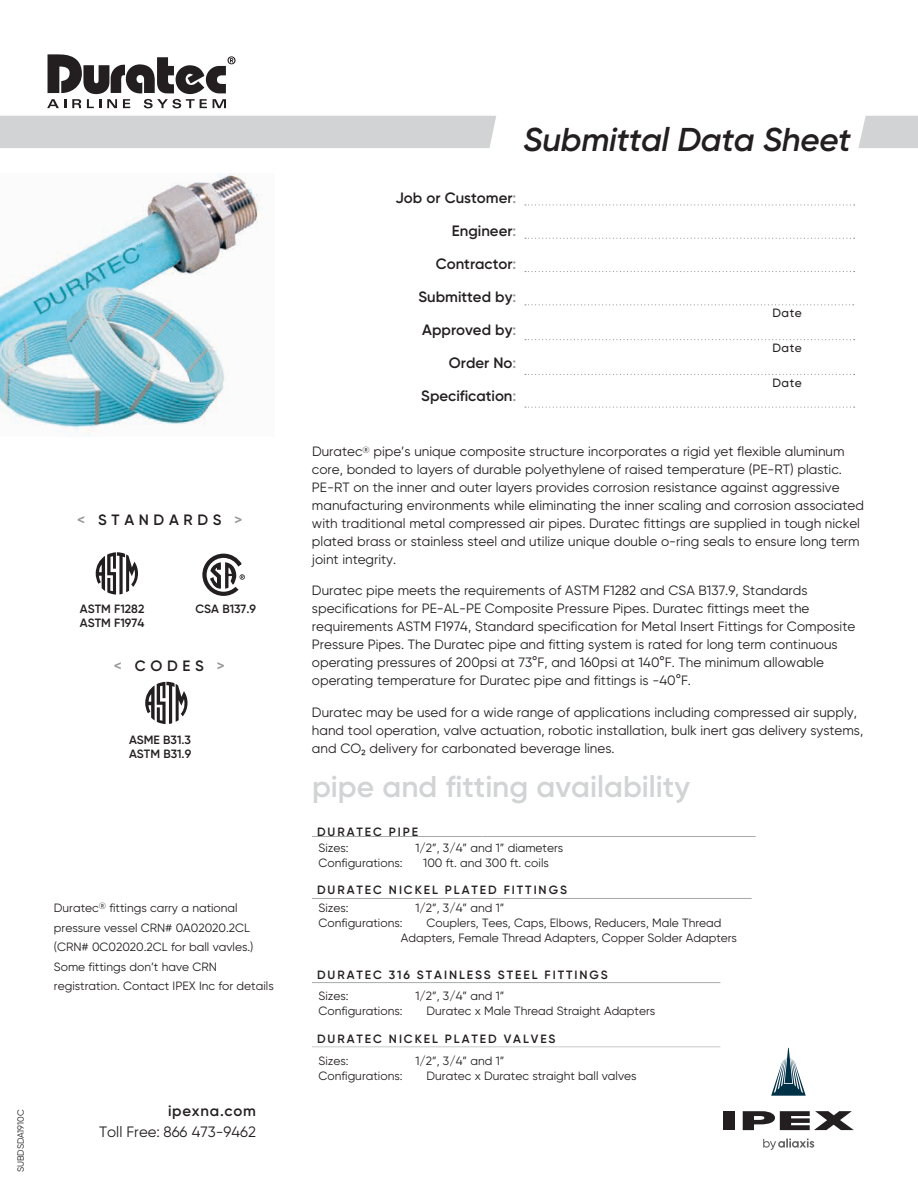
<style>
.page{position:relative;width:918px;height:1188px;background:#fff}
.page>*{position:absolute;margin:0;border:0;box-sizing:border-box;transform-origin:0 0}
.t1{font:italic 600 33px "Gilroy";letter-spacing:-.01em;color:#231f20}
.t2{font:600 30px "Gilroy";color:#d1d3d4}
.t3{font:600 15px "Gilroy";color:#231f20}
.t4{font:15px "Gilroy";color:#231f20}
.t5{font:600 15px "Gilroy";letter-spacing:.31em;color:#231f20}
.t6{font:600 15px "Gilroy";letter-spacing:.05em;color:#231f20}
.t7{font:13.5px/18px "Gilroy";color:#231f20}
.t8{font:12px/19.5px "Gilroy";color:#231f20}
.t9{font:600 12px "Gilroy";letter-spacing:.16em;color:#231f20}
.t10{font:600 12px/14.4px "Gilroy";color:#231f20}
.t11{font:500 12px "Gilroy";letter-spacing:.05em;color:#231f20}
.t12{font:9px "Gilroy";color:#231f20}
.s1{color:#949698}
</style>
<div class="page">
<img style="left:0;top:173px;width:262px;height:263px">
<svg style="left:525px;top:204px;width:330px;height:2px"></svg>
<svg style="left:525px;top:238px;width:330px;height:1px"></svg>
<svg style="left:525px;top:271px;width:330px;height:1px"></svg>
<svg style="left:525px;top:304px;width:329px;height:1px"></svg>
<svg style="left:525px;top:339px;width:330px;height:1px"></svg>
<svg style="left:525px;top:374px;width:330px;height:1px"></svg>
<svg style="left:525px;top:407px;width:330px;height:1px"></svg>
<svg style="left:96px;top:552px;width:42px;height:43px"></svg>
<svg style="left:202px;top:554px;width:43px;height:42px"></svg>
<hr style="left:312px;top:836px;width:171px;height:1px;background:#a7a9ac">
<hr style="left:483px;top:836px;width:273px;height:1px;background:#a7a9ac">
<svg style="left:47px;top:54px;width:188px;height:54px"></svg>
<hr style="left:312px;top:898px;width:440px;height:1px;background:#a7a9ac">
<hr style="left:312px;top:1046px;width:408px;height:1px;background:#c7c9cb">
<hr style="left:312px;top:982px;width:408px;height:1px;background:#a7a9ac">
<svg style="left:145px;top:682px;width:43px;height:42px"></svg>
<svg style="left:858px;top:116px;width:60px;height:32px;background:#d4d5d6"></svg>
<div style="left:0;top:116px;width:496px;height:32px;background:#d1d3d4"></div>
<div style="left:724px;top:1111px;width:11px;height:19px;background:#231f20"></div>
<svg style="left:743px;top:1111px;width:111px;height:19px"></svg>
<svg style="left:771px;top:1048px;width:35px;height:48px"></svg>
<svg style="left:763px;top:1139px;width:51px;height:11px"></svg>
<p class="t5" style="left:77px;top:510px;width:167px"><span class="s1">&lt;</span> STANDARDS <span class="s1">&gt;</span></p>
<p class="t10" style="left:80px;top:601px;width:66px">ASTM F1282<br>ASTM F1974</p>
<p class="t9" style="left:195px;top:601px;width:62px">CSA B137.9</p>
<p class="t3" style="left:114px;top:656px;width:113px"><span class="s1">&lt;</span> CODES <span class="s1">&gt;</span></p>
<p class="t10" style="left:129px;top:732px;width:64px">ASME B31.3<br>ASTM B31.9</p>
<p class="t8" style="left:54px;top:898px;width:221px">Duratec<sup>®</sup> fittings carry a national pressure vessel CRN# 0A02020.2CL (CRN# 0C02020.2CL for ball vavles.)<br>Some fittings don’t have CRN registration. Contact IPEX Inc for details</p>
<p class="t12" style="left:15px;top:1172px;width:64px;rotate:-90deg">SUBDSDA1910C</p>
<p class="t6" style="left:168px;top:1102px;width:89px">ipexna.com</p>
<p class="t4" style="left:99px;top:1123px;width:158px">Toll Free: 866 473-9462</p>
<h1 class="t1" style="left:523px;top:119px;width:329px">Submittal Data Sheet</h1>
<p class="t3" style="left:396px;top:189px;width:122px">Job or Customer<span class="s1">:</span></p>
<p class="t3" style="left:452px;top:222px;width:66px">Engineer<span class="s1">:</span></p>
<p class="t3" style="left:436px;top:255px;width:82px">Contractor<span class="s1">:</span></p>
<p class="t3" style="left:419px;top:288px;width:99px">Submitted by<span class="s1">:</span></p>
<p class="t3" style="left:422px;top:321px;width:96px">Approved by<span class="s1">:</span></p>
<p class="t3" style="left:449px;top:354px;width:69px">Order No<span class="s1">:</span></p>
<p class="t3" style="left:421px;top:387px;width:97px">Specification<span class="s1">:</span></p>
<p class="t11" style="left:772px;top:306px;width:31px">Date</p>
<p class="t11" style="left:772px;top:341px;width:31px">Date</p>
<p class="t11" style="left:772px;top:375px;width:31px">Date</p>
<p class="t7" style="left:312px;top:442px;width:554px">Duratec<sup>®</sup> pipe’s unique composite structure incorporates a rigid yet flexible aluminum core, bonded to layers of durable polyethylene of raised temperature (PE-RT) plastic.<br>PE-RT on the inner and outer layers provides corrosion resistance against aggressive manufacturing environments while eliminating the inner scaling and corrosion associated with traditional metal compressed air pipes. Duratec fittings are supplied in tough nickel plated brass or stainless steel and utilize unique double o-ring seals to ensure long term joint integrity.</p>
<p class="t7" style="left:312px;top:581px;width:545px">Duratec pipe meets the requirements of ASTM F1282 and CSA B137.9, Standards specifications for PE-AL-PE Composite Pressure Pipes. Duratec fittings meet the requirements ASTM F1974, Standard specification for Metal Insert Fittings for Composite Pressure Pipes. The Duratec pipe and fitting system is rated for long term continuous operating pressures of 200psi at 73°F, and 160psi at 140°F. The minimum allowable operating temperature for Duratec pipe and fittings is -40°F.</p>
<p class="t7" style="left:312px;top:703px;width:553px">Duratec may be used for a wide range of applications including compressed air supply, hand tool operation, valve actuation, robotic installation, bulk inert gas delivery systems, and CO2 delivery for carbonated beverage lines.</p>
<h2 class="t2" style="left:312px;top:768px;width:379px">pipe and fitting availability</h2>
<p class="t9" style="left:317px;top:824px;width:103px">DURATEC PIPE</p>
<p class="t8" style="left:318px;top:838px;width:32px">Sizes:</p>
<p class="t8" style="left:416px;top:838px;width:149px">1/2”, 3/4” and 1” diameters</p>
<p class="t8" style="left:318px;top:853px;width:86px">Configurations:</p>
<p class="t8" style="left:423px;top:853px;width:127px">100 ft. and 300 ft. coils</p>
<p class="t9" style="left:317px;top:882px;width:251px">DURATEC NICKEL PLATED FITTINGS</p>
<p class="t8" style="left:318px;top:897px;width:32px">Sizes:</p>
<p class="t8" style="left:416px;top:897px;width:90px">1/2”, 3/4” and 1”</p>
<p class="t8" style="left:318px;top:912px;width:86px">Configurations:</p>
<p class="t8" style="left:401px;top:915px;width:338px;line-height:15px;text-indent:26px">Couplers, Tees, Caps, Elbows, Reducers, Male Thread<br>Adapters, Female Thread Adapters, Copper Solder Adapters</p>
<p class="t9" style="left:317px;top:967px;width:292px">DURATEC 316 STAINLESS STEEL FITTINGS</p>
<p class="t8" style="left:318px;top:986px;width:32px">Sizes:</p>
<p class="t8" style="left:416px;top:986px;width:90px">1/2”, 3/4” and 1”</p>
<p class="t8" style="left:318px;top:1001px;width:86px">Configurations:</p>
<p class="t8" style="left:427px;top:1001px;width:230px">Duratec x Male Thread Straight Adapters</p>
<p class="t9" style="left:317px;top:1032px;width:240px">DURATEC NICKEL PLATED VALVES</p>
<p class="t8" style="left:318px;top:1050px;width:32px">Sizes:</p>
<p class="t8" style="left:416px;top:1050px;width:90px">1/2”, 3/4” and 1”</p>
<p class="t8" style="left:318px;top:1065px;width:86px">Configurations:</p>
<p class="t8" style="left:427px;top:1065px;width:212px">Duratec x Duratec straight ball valves</p>
</div>
